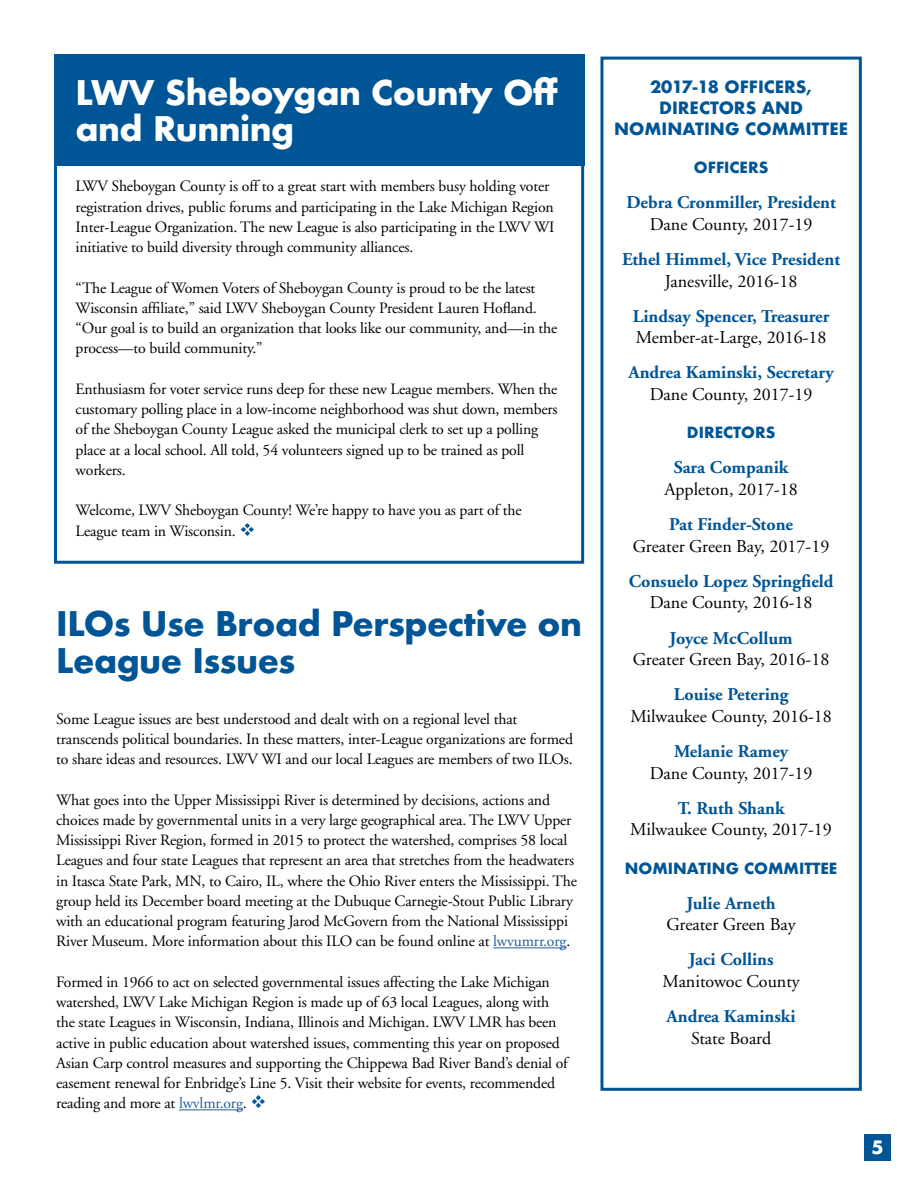
<style>
.page{position:relative;width:918px;height:1188px;background:#fff}
.page>*{position:absolute;margin:0;border:0;box-sizing:border-box;transform-origin:0 0}
.t1{font:700 33px/37.5px "Futura";letter-spacing:-.015em;color:#005596}
.t2{font:700 33px/36px "Futura";letter-spacing:-.015em;color:#fff}
.t3{font:18px "Adobe Garamond";color:#000}
.t4{font:700 18px "Adobe Garamond";color:#005596}
.t5{font:700 18px "Futura";color:#fff}
.t6{font:700 16.5px/21px "Futura";color:#005596;text-align:center}
.t7{font:15.75px/20.2px "Adobe Garamond";letter-spacing:-.01em;color:#000}
.t8{font:700 15px "Futura";color:#005596}
.s1{color:#005596}
.s2{color:#215e9e}
</style>
<div class="page">
<div style="left:54px;top:54px;width:530px;height:111px;background:#005596"></div>
<div style="left:864px;top:1134px;width:27px;height:27px;background:#005596"></div>
<hr style="left:493px;top:947px;width:73px;height:1px;background:#215e9e">
<hr style="left:179px;top:1109px;width:64px;height:1px;background:#215e9e">
<div style="left:600px;top:57px;width:262px;height:1034px;border:3px solid #005596"></div>
<div style="left:54px;top:54px;width:530px;height:510px;border:3px solid #005596"></div>
<h1 class="t2" style="left:76px;top:75px;width:484px">LWV Sheboygan County Off and Running</h1>
<p class="t7" style="left:76px;top:177px;width:480px">LWV Sheboygan County is off to a great start with members busy holding voter registration drives, public forums and participating in the Lake Michigan Region Inter-League Organization. The new League is also participating in the LWV WI initiative to build diversity through community alliances.</p>
<p class="t7" style="left:76px;top:278px;width:483px">“The League of Women Voters of Sheboygan County is proud to be the latest Wisconsin affiliate,” said LWV Sheboygan County President Lauren Hofland. “Our goal is to build an organization that looks like our community, and—in the process—to build community.”</p>
<p class="t7" style="left:76px;top:379px;width:484px">Enthusiasm for voter service runs deep for these new League members. When the customary polling place in a low-income neighborhood was shut down, members of the Sheboygan County League asked the municipal clerk to set up a polling place at a local school. All told, 54 volunteers signed up to be trained as poll workers.</p>
<p class="t7" style="left:76px;top:501px;width:448px">Welcome, LWV Sheboygan County! We’re happy to have you as part of the<br>League team in Wisconsin. <span class="s1">❖</span></p>
<h1 class="t1" style="left:56px;top:605px;width:527px">ILOs Use Broad Perspective on<br>League Issues</h1>
<p class="t7" style="left:56px;top:709px;width:518px">Some League issues are best understood and dealt with on a regional level that transcends political boundaries. In these matters, inter-League organizations are formed to share ideas and resources. LWV WI and our local Leagues are members of two ILOs.</p>
<p class="t7" style="left:56px;top:790px;width:522px">What goes into the Upper Mississippi River is determined by decisions, actions and choices made by governmental units in a very large geographical area. The LWV Upper Mississippi River Region, formed in 2015 to protect the watershed, comprises 58 local Leagues and four state Leagues that represent an area that stretches from the headwaters in Itasca State Park, MN, to Cairo, IL, where the Ohio River enters the Mississippi. The group held its December board meeting at the Dubuque Carnegie-Stout Public Library with an educational program featuring Jarod McGovern from the National Mississippi River Museum. More information about this ILO can be found online at <span class="s2">lwvumrr.org</span>.</p>
<p class="t7" style="left:56px;top:972px;width:513px">Formed in 1966 to act on selected governmental issues affecting the Lake Michigan watershed, LWV Lake Michigan Region is made up of 63 local Leagues, along with the state Leagues in Wisconsin, Indiana, Illinois and Michigan. LWV LMR has been active in public education about watershed issues, commenting this year on proposed Asian Carp control measures and supporting the Chippewa Bad River Band’s denial of easement renewal for Enbridge’s Line 5. Visit their website for events, recommended reading and more at <span class="s2">lwvlmr.org</span>. <span class="s1">❖</span></p>
<p class="t6" style="left:614px;top:76px;width:236px">2017-18 OFFICERS,<br>DIRECTORS AND<br>NOMINATING COMMITTEE</p>
<p class="t8" style="left:694px;top:157px;width:76px">OFFICERS</p>
<p class="t4" style="left:626px;top:193px;width:211px">Debra Cronmiller, President</p>
<p class="t3" style="left:650px;top:215px;width:164px">Dane County, 2017-19</p>
<p class="t4" style="left:622px;top:249px;width:220px">Ethel Himmel, Vice President</p>
<p class="t3" style="left:665px;top:271px;width:134px">Janesville, 2016-18</p>
<p class="t4" style="left:633px;top:306px;width:198px">Lindsay Spencer, Treasurer</p>
<p class="t3" style="left:636px;top:328px;width:192px">Member-at-Large, 2016-18</p>
<p class="t4" style="left:628px;top:363px;width:207px">Andrea Kaminski, Secretary</p>
<p class="t3" style="left:650px;top:385px;width:164px">Dane County, 2017-19</p>
<p class="t8" style="left:687px;top:422px;width:90px">DIRECTORS</p>
<p class="t4" style="left:674px;top:458px;width:116px">Sara Companik</p>
<p class="t3" style="left:665px;top:480px;width:135px">Appleton, 2017-18</p>
<p class="t4" style="left:669px;top:515px;width:125px">Pat Finder-Stone</p>
<p class="t3" style="left:633px;top:536px;width:198px">Greater Green Bay, 2017-19</p>
<p class="t4" style="left:629px;top:571px;width:206px">Consuelo Lopez Springfield</p>
<p class="t3" style="left:650px;top:593px;width:164px">Dane County, 2016-18</p>
<p class="t4" style="left:670px;top:628px;width:125px">Joyce McCollum</p>
<p class="t3" style="left:633px;top:650px;width:198px">Greater Green Bay, 2016-18</p>
<p class="t4" style="left:674px;top:685px;width:116px">Louise Petering</p>
<p class="t3" style="left:630px;top:707px;width:203px">Milwaukee County, 2016-18</p>
<p class="t4" style="left:674px;top:741px;width:116px">Melanie Ramey</p>
<p class="t3" style="left:650px;top:763px;width:164px">Dane County, 2017-19</p>
<p class="t4" style="left:678px;top:798px;width:108px">T. Ruth Shank</p>
<p class="t3" style="left:630px;top:820px;width:203px">Milwaukee County, 2017-19</p>
<p class="t8" style="left:625px;top:857px;width:214px">NOMINATING COMMITTEE</p>
<p class="t4" style="left:687px;top:893px;width:91px">Julie Arneth</p>
<p class="t3" style="left:667px;top:915px;width:131px">Greater Green Bay</p>
<p class="t4" style="left:689px;top:950px;width:86px">Jaci Collins</p>
<p class="t3" style="left:663px;top:972px;width:139px">Manitowoc County</p>
<p class="t4" style="left:667px;top:1007px;width:131px">Andrea Kaminski</p>
<p class="t3" style="left:691px;top:1028px;width:82px">State Board</p>
<p class="t5" style="left:871px;top:1134px;width:14px">5</p>
</div>
